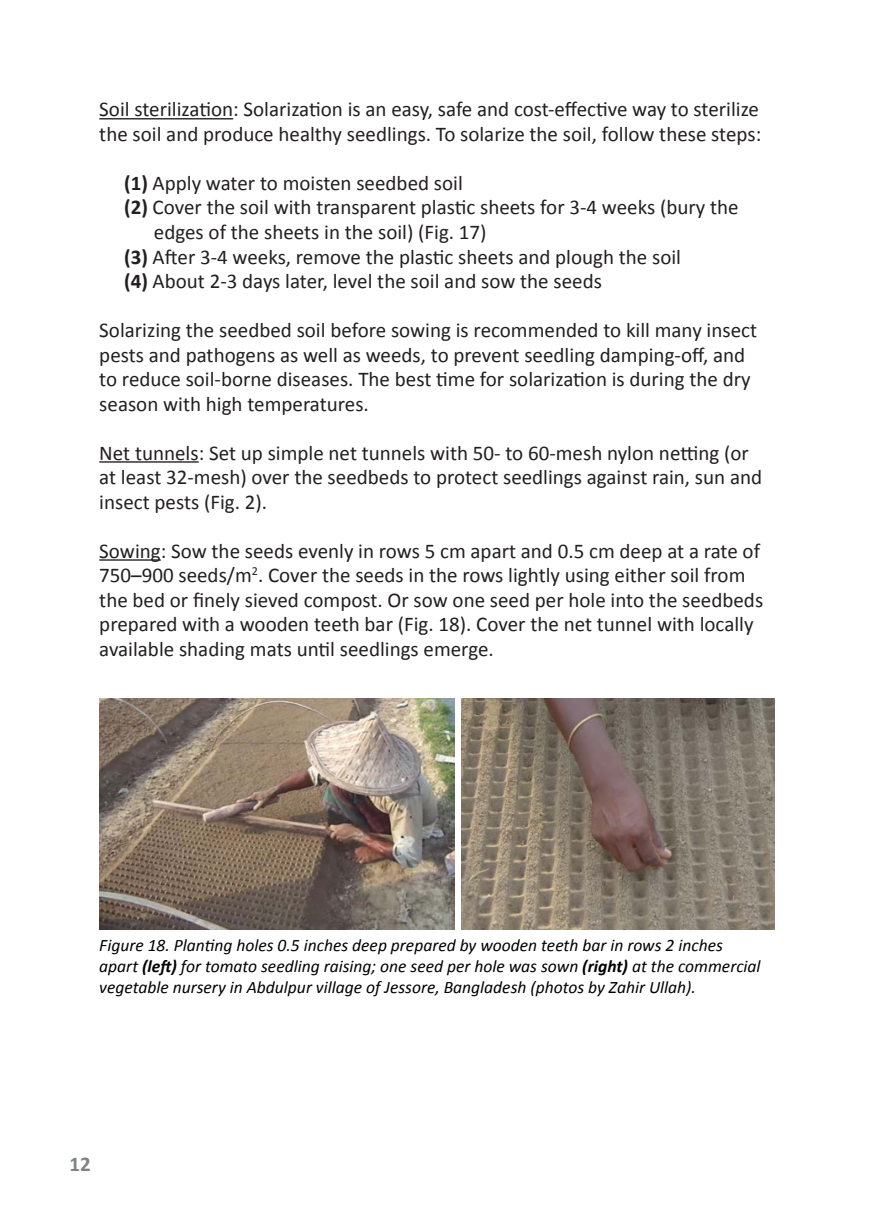
<style>
.page{position:relative;width:874px;height:1216px;background:#fff}
.page>*{position:absolute;margin:0;border:0;box-sizing:border-box;transform-origin:0 0}
.t1{font:21px/24.5px "Calibri";color:#231f20}
.t2{font:700 21px "Calibri";color:#808285}
.t3{font:italic 17.5px/21px "Calibri";color:#000}
.s1{font-weight:700}
</style>
<div class="page">
<hr style="left:99px;top:118px;width:134px;height:1px;background:#231f20">
<hr style="left:99px;top:461px;width:100px;height:1px;background:#231f20">
<hr style="left:99px;top:559px;width:62px;height:1px;background:#231f20">
<img style="left:99px;top:699px;width:355px;height:230px">
<img style="left:461px;top:699px;width:313px;height:230px">
<p class="t1" style="left:99px;top:97px;width:663px">Soil sterilization: Solarization is an easy, safe and cost-effective way to sterilize the soil and produce healthy seedlings. To solarize the soil, follow these steps:</p>
<p class="t1" style="left:124px;top:171px;width:340px"><span class="s1">(1)</span> Apply water to moisten seedbed soil</p>
<p class="t1" style="left:154px;top:195px;width:586px;text-indent:-30px"><span class="s1">(2)</span> Cover the soil with transparent plastic sheets for 3-4 weeks (bury the edges of the sheets in the soil) (Fig. 17)</p>
<p class="t1" style="left:124px;top:244px;width:558px"><span class="s1">(3)</span> After 3-4 weeks, remove the plastic sheets and plough the soil</p>
<p class="t1" style="left:124px;top:269px;width:479px"><span class="s1">(4)</span> About 2-3 days later, level the soil and sow the seeds</p>
<p class="t1" style="left:99px;top:318px;width:659px">Solarizing the seedbed soil before sowing is recommended to kill many insect pests and pathogens as well as weeds, to prevent seedling damping-off, and to reduce soil-borne diseases. The best time for solarization is during the dry season with high temperatures.</p>
<p class="t1" style="left:99px;top:440px;width:664px">Net tunnels: Set up simple net tunnels with 50- to 60-mesh nylon netting (or at least 32-mesh) over the seedbeds to protect seedlings against rain, sun and insect pests (Fig. 2).</p>
<p class="t1" style="left:99px;top:538px;width:665px">Sowing: Sow the seeds evenly in rows 5 cm apart and 0.5 cm deep at a rate of 750–900 seeds/m<sup>2</sup>. Cover the seeds in the rows lightly using either soil from the bed or finely sieved compost. Or sow one seed per hole into the seedbeds prepared with a wooden teeth bar (Fig. 18). Cover the net tunnel with locally available shading mats until seedlings emerge.</p>
<p class="t3" style="left:99px;top:934px;width:662px">Figure 18. Planting holes 0.5 inches deep prepared by wooden teeth bar in rows 2 inches apart <span class="s1">(left)</span> for tomato seedling raising; one seed per hole was sown <span class="s1">(right)</span> at the commercial vegetable nursery in Abdulpur village of Jessore, Bangladesh (photos by Zahir Ullah).</p>
<p class="t2" style="left:69px;top:1150px;width:23px">12</p>
</div>
